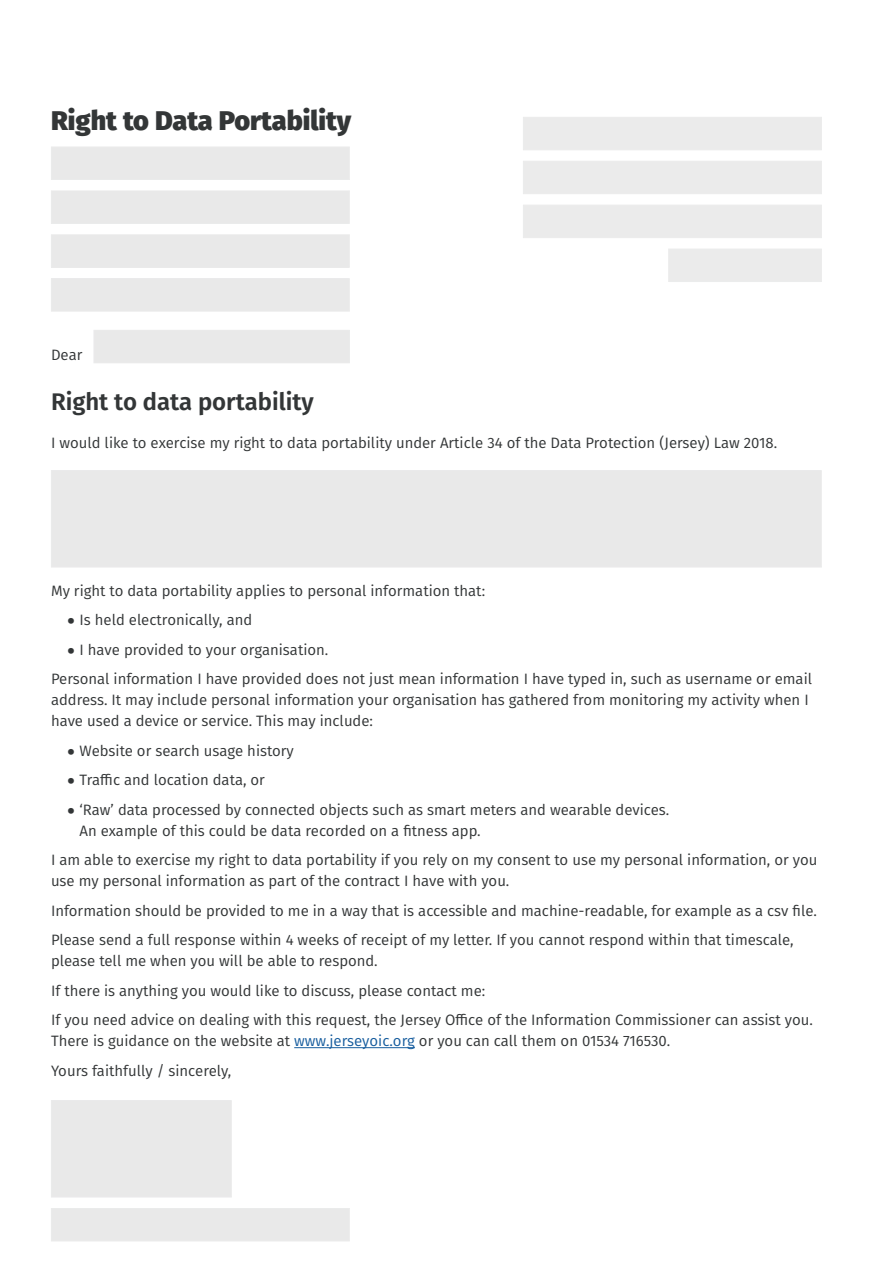
<style>
.page{position:relative;width:893px;height:1263px;background:#fff}
.page>*{position:absolute;margin:0;border:0;box-sizing:border-box;transform-origin:0 0}
.t1{font:800 27px "Fira Sans";color:#333637}
.t2{font:600 24px "Fira Sans";color:#333637}
.t3{font:15px/29.5px "Fira Sans";color:#333637}
.s1{font-weight:700;font-size:21px}
.s2{color:#175d9e}
</style>
<div class="page">
<hr style="left:294px;top:1047px;width:121px;height:1px;background:#175d9e">
<div style="left:523px;top:117px;width:299px;height:33px;background:#ebebeb"></div>
<div style="left:51px;top:1208px;width:298px;height:33px;background:#e9e9e9"></div>
<div style="left:51px;top:1100px;width:180px;height:97px;background:#e9e9e9"></div>
<div style="left:51px;top:471px;width:770px;height:96px;background:#e9e9e9"></div>
<div style="left:523px;top:161px;width:299px;height:33px;background:#ebebeb"></div>
<div style="left:51px;top:147px;width:298px;height:32px;background:#e9e9e9"></div>
<div style="left:51px;top:279px;width:298px;height:32px;background:#e9e9e9"></div>
<div style="left:523px;top:205px;width:299px;height:33px;background:#ebebeb"></div>
<div style="left:51px;top:191px;width:298px;height:32px;background:#e9e9e9"></div>
<div style="left:668px;top:249px;width:154px;height:33px;background:#ebebeb"></div>
<div style="left:51px;top:235px;width:298px;height:32px;background:#e9e9e9"></div>
<div style="left:94px;top:330px;width:255px;height:33px;background:#e9e9e9"></div>
<h1 class="t1" style="left:51px;top:97px;width:302px">Right to Data Portability</h1>
<p class="t3" style="left:51px;top:340px;width:33px">Dear</p>
<h2 class="t2" style="left:51px;top:382px;width:264px">Right to data portability</h2>
<p class="t3" style="left:51px;top:428px;width:728px">I would like to exercise my right to data portability under Article 34 of the Data Protection (Jersey) Law 2018.</p>
<p class="t3" style="left:51px;top:575px;width:436px">My right to data portability applies to personal information that:</p>
<p class="t3" style="left:68px;top:605px;width:186px"><span class="s1">•</span> Is held electronically, and</p>
<p class="t3" style="left:51px;top:634px;width:763px;text-indent:16px"><span class="s1">•</span> I have provided to your organisation.<br>Personal information I have provided does not just mean information I have typed in, such as username or email</p>
<p class="t3" style="left:51px;top:689px;width:759px;line-height:21px">address. It may include personal information your organisation has gathered from monitoring my activity when I have used a device or service. This may include:</p>
<p class="t3" style="left:68px;top:735px;width:228px"><span class="s1">•</span> Website or search usage history</p>
<p class="t3" style="left:68px;top:765px;width:199px"><span class="s1">•</span> Traffic and location data, or</p>
<p class="t3" style="left:80px;top:798px;width:591px;line-height:21px;text-indent:-12px"><span class="s1">•</span> ‘Raw’ data processed by connected objects such as smart meters and wearable devices.<br>An example of this could be data recorded on a fitness app.</p>
<p class="t3" style="left:51px;top:849px;width:768px;line-height:21px">I am able to exercise my right to data portability if you rely on my consent to use my personal information, or you use my personal information as part of the contract I have with you.</p>
<p class="t3" style="left:51px;top:895px;width:767px">Information should be provided to me in a way that is accessible and machine-readable, for example as a csv file.<br>Please send a full response within 4 weeks of receipt of my letter. If you cannot respond within that timescale,</p>
<p class="t3" style="left:51px;top:946px;width:763px">please tell me when you will be able to respond.<br>If there is anything you would like to discuss, please contact me:<br>If you need advice on dealing with this request, the Jersey Office of the Information Commissioner can assist you.</p>
<p class="t3" style="left:51px;top:1026px;width:621px">There is guidance on the website at <span class="s2">www.jerseyoic.org</span> or you can call them on 01534 716530.<br>Yours faithfully / sincerely,</p>
</div>
